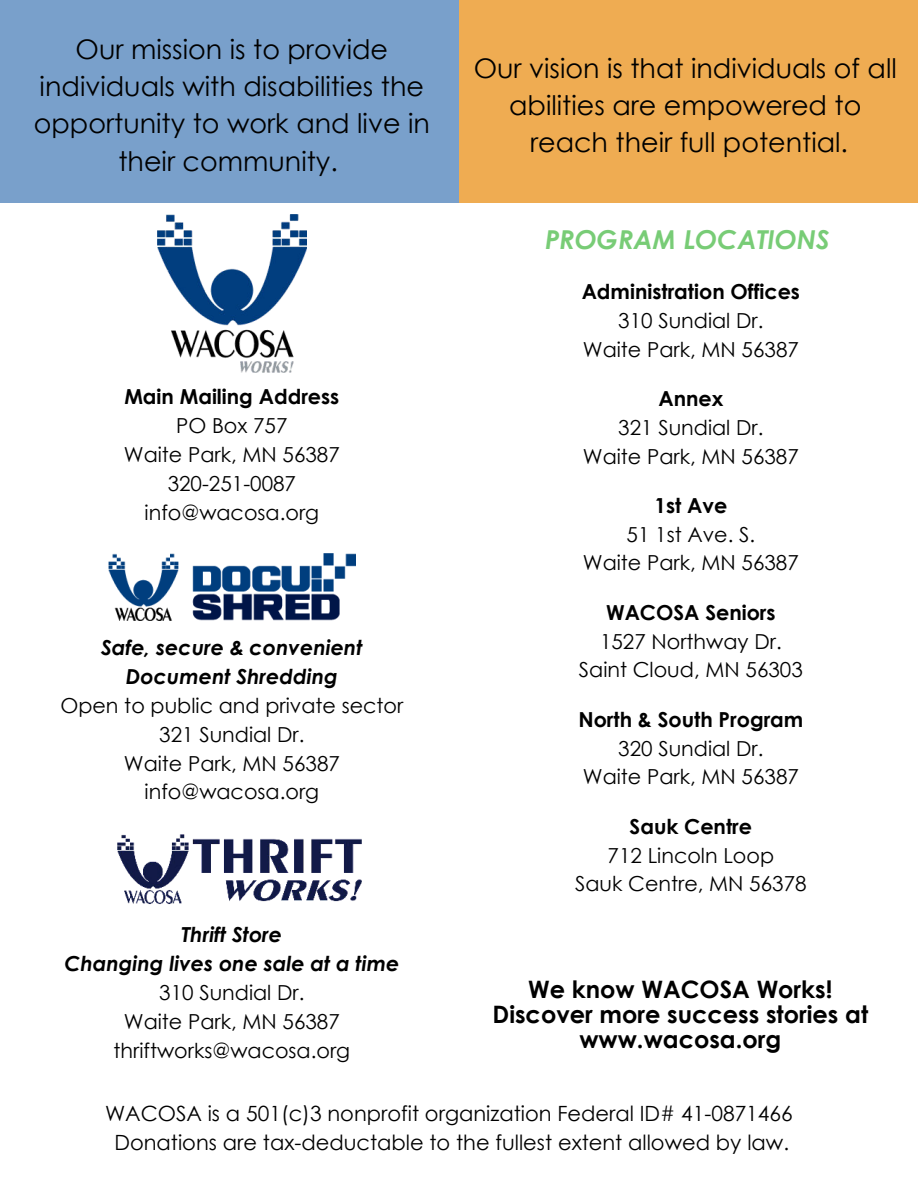
<style>
.page{position:relative;width:918px;height:1188px;background:#fff}
.page>*{position:absolute;margin:0;border:0;box-sizing:border-box;transform-origin:0 0}
.t1{font:27px/37.2px "Century Gothic";color:#000;text-align:center}
.t2{font:italic 700 26.1px "Century Gothic";color:#78cc76}
.t3{font:700 24px/24.8px "Century Gothic";color:#000;text-align:center}
.t4{font:21px/29.2px "Century Gothic";color:#000;text-align:center}
.t5{font:20.7px/28.8px "Century Gothic";color:#000;text-align:center}
.t6{font:700 20.7px "Century Gothic";color:#000}
.t7{font:italic 700 20.7px/28.8px "Century Gothic";color:#000;text-align:center}
</style>
<div class="page">
<img style="left:157px;top:214px;width:150px;height:159px">
<div style="left:0;top:0;width:464px;height:203px;background:#79a0cb"></div>
<img style="left:109px;top:554px;width:246px;height:66px">
<img style="left:118px;top:834px;width:244px;height:70px">
<div style="left:459px;top:0;width:459px;height:203px;background:#efac52"></div>
<h1 class="t1" style="left:34px;top:30px;width:398px">Our mission is to provide individuals with disabilities the opportunity to work and live in their community.</h1>
<p class="t6" style="left:124px;top:381px;width:217px">Main Mailing Address</p>
<p class="t5" style="left:124px;top:411px;width:218px">PO Box 757<br>Waite Park, MN 56387<br>320-251-0087 info@wacosa.org</p>
<p class="t7" style="left:101px;top:632px;width:263px">Safe, secure &amp; convenient<br>Document Shredding</p>
<p class="t5" style="left:60px;top:691px;width:344px">Open to public and private sector<br>321 Sundial Dr.<br>Waite Park, MN 56387 info@wacosa.org</p>
<h1 class="t1" style="left:474px;top:49px;width:425px">Our vision is that individuals of all abilities are empowered to reach their full potential.</h1>
<p class="t2" style="left:545px;top:220px;width:286px">PROGRAM LOCATIONS</p>
<p class="t6" style="left:582px;top:276px;width:220px">Administration Offices</p>
<p class="t5" style="left:583px;top:306px;width:218px">310 Sundial Dr.<br>Waite Park, MN 56387</p>
<p class="t6" style="left:658px;top:383px;width:66px">Annex</p>
<p class="t5" style="left:583px;top:412px;width:218px">321 Sundial Dr.<br>Waite Park, MN 56387</p>
<p class="t6" style="left:654px;top:490px;width:74px">1st Ave</p>
<p class="t5" style="left:583px;top:519px;width:218px">51 1st Ave. S.<br>Waite Park, MN 56387</p>
<p class="t6" style="left:606px;top:597px;width:171px">WACOSA Seniors</p>
<p class="t5" style="left:579px;top:626px;width:225px">1527 Northway Dr.<br>Saint Cloud, MN 56303</p>
<p class="t6" style="left:578px;top:704px;width:227px">North &amp; South Program</p>
<p class="t5" style="left:583px;top:733px;width:218px">320 Sundial Dr.<br>Waite Park, MN 56387</p>
<p class="t6" style="left:630px;top:811px;width:124px">Sauk Centre</p>
<p class="t5" style="left:575px;top:840px;width:233px">712 Lincoln Loop<br>Sauk Centre, MN 56378</p>
<p class="t7" style="left:64px;top:920px;width:337px">Thrift Store<br>Changing lives one sale at a time</p>
<p class="t5" style="left:114px;top:978px;width:238px">310 Sundial Dr.<br>Waite Park, MN 56387 thriftworks@wacosa.org</p>
<p class="t3" style="left:493px;top:976px;width:377px">We know WACOSA Works!<br>Discover more success stories at www.wacosa.org</p>
<p class="t4" style="left:105px;top:1098px;width:689px">WACOSA is a 501(c)3 nonprofit organization Federal ID# 41-0871466<br>Donations are tax-deductable to the fullest extent allowed by law.</p>
</div>
